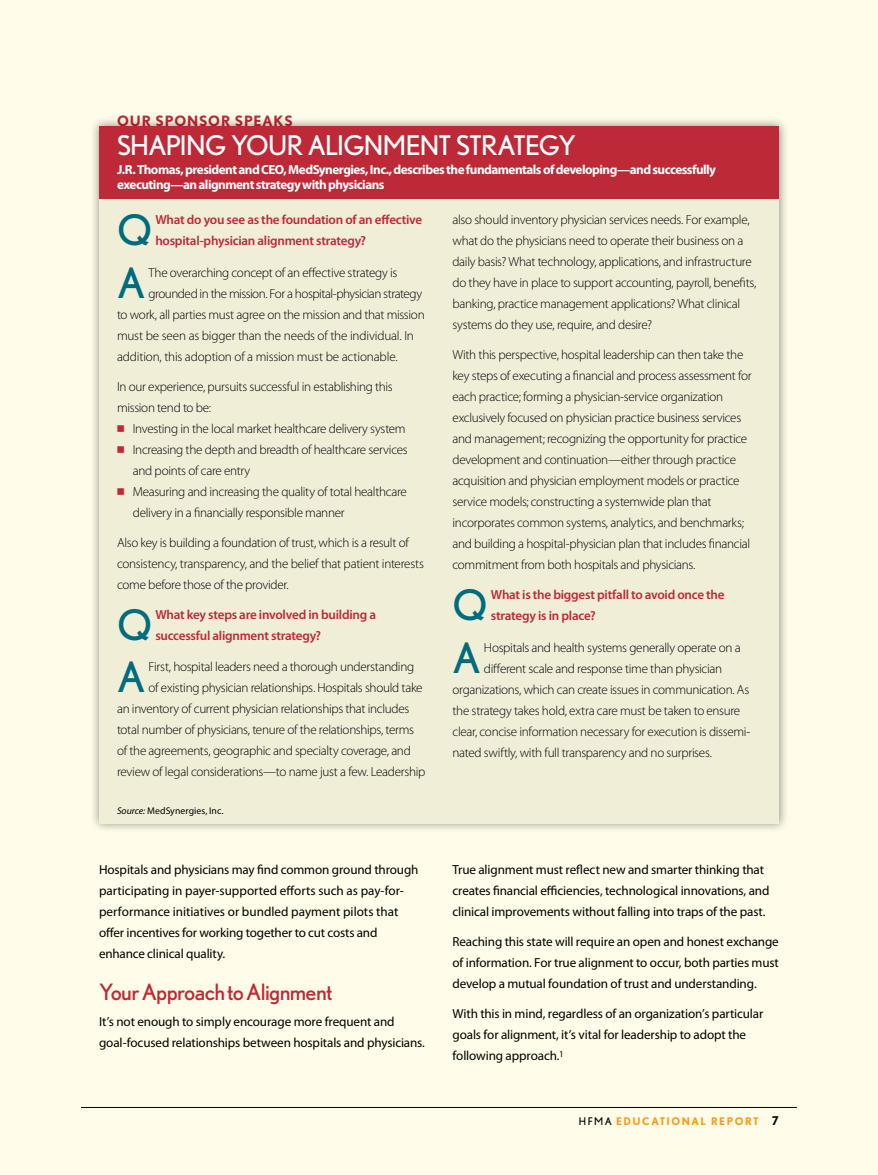
<style>
.page{position:relative;width:878px;height:1175px;background:#fff}
.page>*{position:absolute;margin:0;border:0;box-sizing:border-box;transform-origin:0 0}
.t1{font:41.85px "Nobel";color:#006c7e}
.t2{font:27px "Nobel";letter-spacing:-.03em;color:#fff}
.t3{font:22.5px "Nobel";letter-spacing:-.03em;color:#bd2937}
.t4{font:700 14.25px "Nobel";letter-spacing:.055em;color:#bd2937}
.t5{font:300 13.2px/21px "Myriad Pro";letter-spacing:-.025em;color:#000}
.t6{font:13.2px/21px "Myriad Pro";letter-spacing:-.01em;color:#000}
.t7{font:600 13.2px/21px "Myriad Pro";letter-spacing:-.02em;color:#bd2937}
.t8{font:700 13.2px/15px "Myriad Pro";letter-spacing:-.04em;color:#fff}
.t9{font:700 12px "Nobel";color:#000}
.t10{font:700 10.5px "Nobel";color:#f8991d}
.t11{font:9.75px "Myriad Pro";letter-spacing:.005em;color:#000}
.s1{font-family:"Universal Std Newswith Comm Pi";font-weight:400;color:#bd2937}
.s2{font-style:italic}
.s3{font-weight:400;color:#000}
</style>
<div class="page">
<div style="left:0;top:0;width:878px;height:1174px;background:#fffde9"></div>
<hr style="left:81px;top:1107px;width:715px;height:1px;background:#000">
<div style="left:89px;top:116px;width:699px;height:717px;background:#000;opacity:.45"></div>
<div style="left:99px;top:126px;width:679px;height:697px;background:#f1eed8"></div>
<div style="left:99px;top:126px;width:679px;height:72px;background:#bd2937"></div>
<p class="t4" style="left:117px;top:113px;width:12px">OUR</p>
<p class="t4" style="left:155px;top:113px;width:21px">SPON</p>
<p class="t4" style="left:199px;top:113px;width:95px">SOR SPEAKS</p>
<h2 class="t2" style="left:117px;top:129px;width:265px">Shaping Your Alignment</h2>
<h2 class="t2" style="left:456px;top:129px;width:28px">Strate</h2>
<h2 class="t2" style="left:539px;top:129px;width:32px">gy</h2>
<p class="t8" style="left:117px;top:162px;width:600px">J.R. Thomas, president and CEO, MedSynergies, Inc., describes the fundamentals of developing—and successfully executing—an alignment strategy with physicians</p>
<h1 class="t1" style="left:117px;top:206px;width:37px">Q</h1>
<p class="t7" style="left:155px;top:209px;width:268px">What do you see as the foundation of an effective hospital-physician alignment strategy?</p>
<h1 class="t1" style="left:117px;top:258px;width:30px">A</h1>
<p class="t5" style="left:148px;top:261px;width:250px">The overarching concept of an effective strategy is</p>
<p class="t5" style="left:452px;top:209px;width:305px">also should inventory physician services needs. For example, what do the physicians need to operate their business on a daily basis? What technology, applications, and infrastructure do they have in place to support accounting, payroll, benefits, banking, practice management applications? What clinical systems do they use, require, and desire?</p>
<p class="t5" style="left:452px;top:344px;width:301px">With this perspective, hospital leadership can then take the key steps of executing a financial and process assessment for each practice; forming a physician-service organization exclusively focused on physician practice business services and management; recognizing the opportunity for practice development and continuation—either through practice acquisition and physician employment models or practice service models; constructing a systemwide plan that incorporates common systems, analytics, and benchmarks; and building a hospital-physician plan that includes financial commitment from both hospitals and physicians.</p>
<h1 class="t1" style="left:452px;top:581px;width:37px">Q</h1>
<p class="t7" style="left:490px;top:584px;width:235px">What is the biggest pitfall to avoid once the strategy is in place?</p>
<h1 class="t1" style="left:452px;top:633px;width:30px">A</h1>
<p class="t5" style="left:484px;top:636px;width:258px">Hospitals and health systems generally operate on a</p>
<p class="t5" style="left:148px;top:282px;width:275px">grounded in the mission. For a hospital-physician strategy</p>
<p class="t5" style="left:117px;top:303px;width:309px">to work, all parties must agree on the mission and that mission</p>
<p class="t5" style="left:117px;top:324px;width:298px">must be seen as bigger than the needs of the individual. In</p>
<p class="t5" style="left:117px;top:345px;width:282px">addition, this adoption of a mission must be actionable.</p>
<p class="t5" style="left:117px;top:376px;width:277px">In our experience, pursuits successful in establishing this</p>
<p class="t5" style="left:117px;top:397px;width:96px">mission tend to be:</p>
<p class="t5" style="left:117px;top:418px;width:290px"><span class="s1">◾</span> Investing in the local market healthcare delivery system</p>
<p class="t5" style="left:117px;top:439px;width:292px"><span class="s1">◾</span> Increasing the depth and breadth of healthcare services</p>
<p class="t5" style="left:133px;top:460px;width:119px">and points of care entry</p>
<p class="t5" style="left:117px;top:481px;width:291px"><span class="s1">◾</span> Measuring and increasing the quality of total healthcare</p>
<p class="t5" style="left:133px;top:502px;width:213px">delivery in a financially responsible manner</p>
<p class="t5" style="left:117px;top:532px;width:308px">Also key is building a foundation of trust, which is a result of consistency, transparency, and the belief that patient interests come before those of the provider.</p>
<h1 class="t1" style="left:117px;top:600px;width:37px">Q</h1>
<p class="t7" style="left:155px;top:603px;width:222px">What key steps are involved in building a successful alignment strategy?</p>
<h1 class="t1" style="left:117px;top:653px;width:30px">A</h1>
<p class="t5" style="left:148px;top:656px;width:267px">First, hospital leaders need a thorough understanding</p>
<p class="t5" style="left:484px;top:657px;width:240px">different scale and response time than physician</p>
<p class="t5" style="left:452px;top:678px;width:298px">organizations, which can create issues in communication. As</p>
<p class="t5" style="left:452px;top:699px;width:289px">the strategy takes hold, extra care must be taken to ensure</p>
<p class="t5" style="left:452px;top:720px;width:299px">clear, concise information necessary for execution is dissemi-</p>
<p class="t5" style="left:452px;top:741px;width:261px">nated swiftly, with full transparency and no surprises.</p>
<p class="t5" style="left:148px;top:677px;width:275px">of existing physician relationships. Hospitals should take</p>
<p class="t5" style="left:117px;top:698px;width:294px">an inventory of current physician relationships that includes</p>
<p class="t5" style="left:117px;top:719px;width:298px">total number of physicians, tenure of the relationships, terms</p>
<p class="t5" style="left:117px;top:740px;width:295px">of the agreements, geographic and specialty coverage, and</p>
<p class="t5" style="left:117px;top:761px;width:310px">review of legal considerations—to name just a few. Leadership</p>
<p class="t11" style="left:117px;top:804px;width:108px"><span class="s2">Source:</span> MedSynergies, Inc.</p>
<p class="t6" style="left:99px;top:859px;width:321px">Hospitals and physicians may find common ground through participating in payer-supported efforts such as pay-for&shy;performance initiatives or bundled payment pilots that offer incentives for working together to cut costs and enhance clinical quality.</p>
<h3 class="t3" style="left:99px;top:979px;width:235px">Your Approach to Alignment</h3>
<p class="t6" style="left:99px;top:1010px;width:327px">It’s not enough to simply encourage more frequent and goal-focused relationships between hospitals and physicians.</p>
<p class="t6" style="left:452px;top:859px;width:318px">True alignment must reflect new and smarter thinking that creates financial efficiencies, technological innovations, and clinical improvements without falling into traps of the past.</p>
<p class="t6" style="left:452px;top:931px;width:328px;text-align:justify">Reaching this state will require an open and honest exchange of information. For true alignment to occur, both parties must develop a mutual foundation of trust and understanding.</p>
<p class="t6" style="left:452px;top:1003px;width:312px">With this in mind, regardless of an organization’s particular goals for alignment, it’s vital for leadership to adopt the following approach.<sup>1</sup></p>
<p class="t10" style="left:578px;top:1115px;width:54px"><span class="s3">HFMA</span> EDUCATIONAL</p>
<p class="t10" style="left:711px;top:1115px;width:25px">REPORT</p>
<p class="t9" style="left:771px;top:1114px;width:9px">7</p>
</div>
